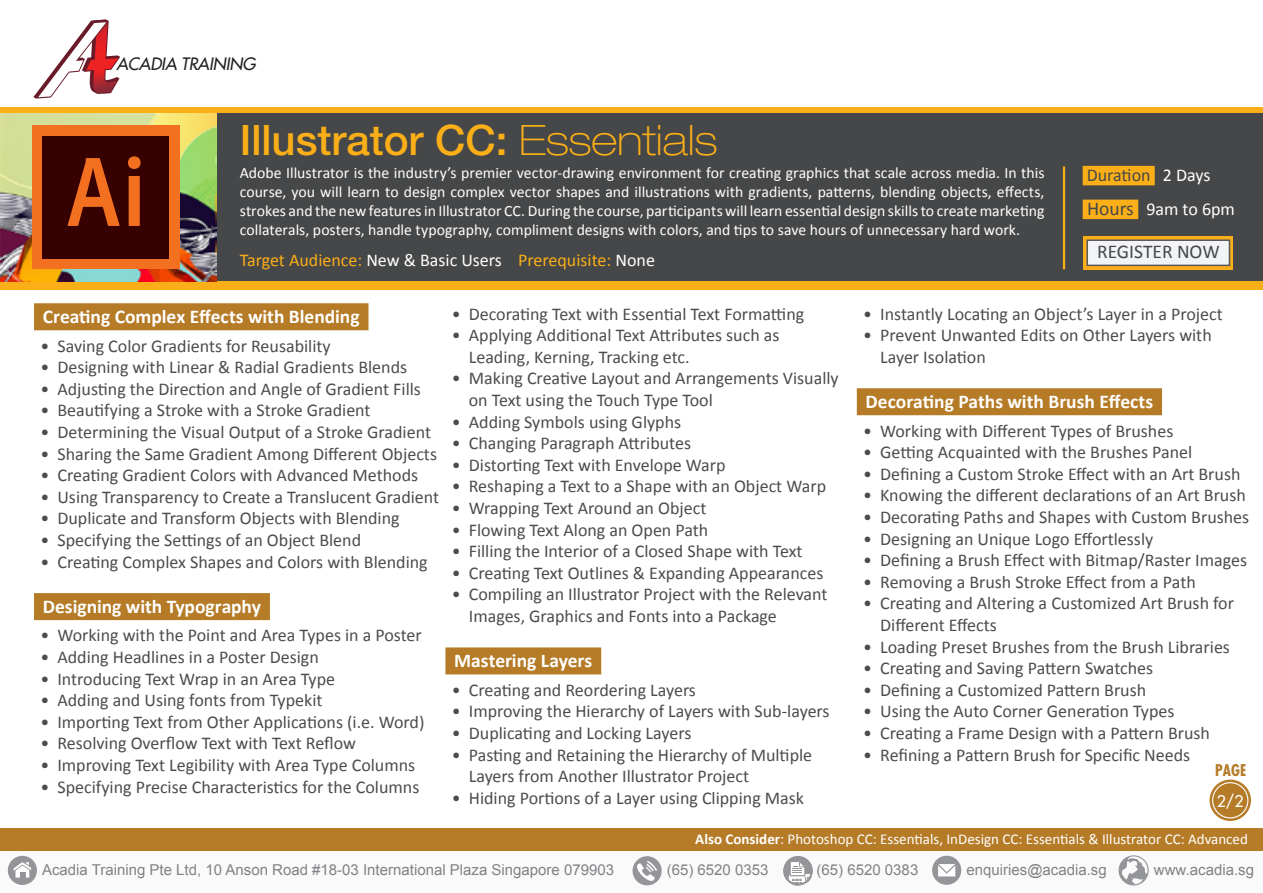
<style>
.page{position:relative;width:1263px;height:893px;background:#fff}
.page>*{position:absolute;margin:0;border:0;box-sizing:border-box;transform-origin:0 0}
.t1{font:500 42px "Helvetica Neue LT Std";color:#faaf18}
.t2{font:700 19.5px "Calibri";color:#fff}
.t3{font:19.5px "Calibri";color:#464748}
.t4{font:18px/21.6px "Calibri";color:#4b4c4d}
.t5{font:18px "Calibri";color:#faaf18}
.t6{font:18px/33.8px "Calibri";color:#fff}
.t7{font:italic 500 16.65px "Futura Std";letter-spacing:-.01em;color:#231f20}
.t8{font:15.75px/18.9px "Calibri";color:#fff;text-align:justify}
.t9{font:700 condensed 15.75px "Futura Std";color:#b57b27}
.t10{font:500 15.75px "Futura Std";color:#fff}
.t11{font:15px "Arial";color:#808285}
.t12{font:15px "Calibri";color:#fff}
.s1{font-weight:100;font-stretch:expanded}
.s2{color:#fff}
.s3{color:#464748}
.s4{font-size:19.5px;color:#464748}
.s5{font-weight:700}
</style>
<div class="page">
<div style="left:0;top:107px;width:1263px;height:182px;background:#faaf18"></div>
<svg style="left:0;top:850px;width:1263px;height:36px"></svg>
<svg style="left:33px;top:19px;width:87px;height:80px"></svg>
<div style="left:8px;top:856px;width:29px;height:29px;background:#939598;border-radius:50%"></div>
<svg style="left:13px;top:862px;width:19px;height:16px"></svg>
<div style="left:20px;top:872px;width:5px;height:8px;background:#939598"></div>
<div style="left:632px;top:856px;width:30px;height:29px;background:#939598;border-radius:50%"></div>
<svg style="left:637px;top:861px;width:20px;height:20px"></svg>
<svg style="left:783px;top:856px;width:30px;height:29px"></svg>
<div style="left:932px;top:856px;width:29px;height:29px;background:#939598;border-radius:50%"></div>
<svg style="left:938px;top:864px;width:17px;height:12px"></svg>
<svg style="left:1119px;top:857px;width:29px;height:28px"></svg>
<div style="left:1118px;top:855px;width:31px;height:30px;border:1px solid #939598;border-radius:50%"></div>
<div style="left:0;top:828px;width:1263px;height:22px;background:#b57b27"></div>
<div style="left:34px;top:303px;width:334px;height:27px;background:#b57b27"></div>
<div style="left:34px;top:593px;width:236px;height:27px;background:#b57b27"></div>
<div style="left:445px;top:647px;width:156px;height:27px;background:#b57b27"></div>
<div style="left:857px;top:388px;width:305px;height:27px;background:#b57b27"></div>
<svg style="left:1209px;top:780px;width:42px;height:41px"></svg>
<div style="left:1212px;top:782px;width:36px;height:36px;border:1px solid #fff;border-radius:50%"></div>
<div style="left:0;top:114px;width:1263px;height:167px;background:#464748"></div>
<div style="left:1083px;top:166px;width:72px;height:19px;background:#faaf18"></div>
<div style="left:1083px;top:200px;width:55px;height:19px;background:#faaf18"></div>
<hr style="left:1063px;top:166px;width:2px;height:103px;background:#faaf18">
<div style="left:1083px;top:236px;width:150px;height:33px;background:linear-gradient(to right,#f0aa1c,#f0aa1c)"></div>
<div style="left:1086px;top:239px;width:144px;height:27px;background:#f2f3f4;border:2px solid #57585a"></div>
<img style="left:0;top:113px;width:216px;height:168px">
<div style="left:32px;top:125px;width:148px;height:144px;background:#f37021"></div>
<div style="left:43px;top:136px;width:126px;height:123px;background:#360100"></div>
<svg style="left:68px;top:156px;width:73px;height:70px"></svg>
<p class="t7" style="left:116px;top:53px;width:140px">ACADIA TRAINING</p>
<h1 class="t1" style="left:240px;top:115px;width:479px">Illustrator CC: <span class="s1">Essentials</span></h1>
<p class="t8" style="left:240px;top:163px;width:806px">Adobe Illustrator is the industry’s premier vector-drawing environment for creating graphics that scale across media. In this course, you will learn to design complex vector shapes and illustrations with gradients, patterns, blending objects, effects, strokes and the new features in Illustrator CC. During the course, participants will learn essential design skills to create marketing collaterals, posters, handle typography, compliment designs with colors, and tips to save hours of unnecessary hard work.</p>
<p class="t5" style="left:240px;top:247px;width:417px">Target Audience: <span class="s2">New &amp; Basic Users</span> Prerequisite: <span class="s2">None</span></p>
<p class="t6" style="left:1087px;top:157px;width:150px"><span class="s3">Duration</span> 2 Days<br><span class="s4">Hours</span> 9am to 6pm</p>
<p class="t3" style="left:1097px;top:238px;width:124px">REGISTER NOW</p>
<p class="t2" style="left:43px;top:302px;width:318px">Creating Complex Effects with Blending</p>
<p class="t4" style="left:40px;top:334px;width:292px">• Saving Color Gradients for Reusability</p>
<p class="t4" style="left:40px;top:356px;width:368px">• Designing with Linear &amp; Radial Gradients Blends</p>
<p class="t4" style="left:40px;top:377px;width:382px">• Adjusting the Direction and Angle of Gradient Fills</p>
<p class="t4" style="left:40px;top:399px;width:332px">• Beautifying a Stroke with a Stroke Gradient</p>
<p class="t4" style="left:40px;top:421px;width:392px">• Determining the Visual Output of a Stroke Gradient</p>
<p class="t4" style="left:40px;top:442px;width:398px">• Sharing the Same Gradient Among Different Objects</p>
<p class="t4" style="left:40px;top:464px;width:379px">• Creating Gradient Colors with Advanced Methods</p>
<p class="t4" style="left:40px;top:485px;width:400px">• Using Transparency to Create a Translucent Gradient</p>
<p class="t4" style="left:40px;top:507px;width:361px">• Duplicate and Transform Objects with Blending</p>
<p class="t4" style="left:40px;top:529px;width:322px">• Specifying the Settings of an Object Blend</p>
<p class="t4" style="left:40px;top:550px;width:389px">• Creating Complex Shapes and Colors with Blending</p>
<p class="t2" style="left:43px;top:592px;width:220px">Designing with Typography</p>
<p class="t4" style="left:40px;top:624px;width:383px">• Working with the Point and Area Types in a Poster</p>
<p class="t4" style="left:40px;top:646px;width:280px">• Adding Headlines in a Poster Design</p>
<p class="t4" style="left:40px;top:667px;width:296px">• Introducing Text Wrap in an Area Type</p>
<p class="t4" style="left:40px;top:689px;width:284px">• Adding and Using fonts from Typekit</p>
<p class="t4" style="left:40px;top:710px;width:386px">• Importing Text from Other Applications (i.e. Word)</p>
<p class="t4" style="left:40px;top:732px;width:317px">• Resolving Overflow Text with Text Reflow</p>
<p class="t4" style="left:40px;top:754px;width:376px">• Improving Text Legibility with Area Type Columns</p>
<p class="t4" style="left:40px;top:775px;width:380px">• Specifying Precise Characteristics for the Columns</p>
<p class="t4" style="left:452px;top:302px;width:354px">• Decorating Text with Essential Text Formatting</p>
<p class="t4" style="left:469px;top:324px;width:312px;text-indent:-17px">• Applying Additional Text Attributes such as<br>Leading, Kerning, Tracking etc.</p>
<p class="t4" style="left:469px;top:367px;width:371px;text-indent:-17px">• Making Creative Layout and Arrangements Visually on Text using the Touch Type Tool</p>
<p class="t4" style="left:452px;top:410px;width:231px">• Adding Symbols using Glyphs</p>
<p class="t4" style="left:452px;top:432px;width:241px">• Changing Paragraph Attributes</p>
<p class="t4" style="left:452px;top:453px;width:275px">• Distorting Text with Envelope Warp</p>
<p class="t4" style="left:452px;top:475px;width:376px">• Reshaping a Text to a Shape with an Object Warp</p>
<p class="t4" style="left:452px;top:497px;width:256px">• Wrapping Text Around an Object</p>
<p class="t4" style="left:452px;top:518px;width:258px">• Flowing Text Along an Open Path</p>
<p class="t4" style="left:452px;top:540px;width:352px">• Filling the Interior of a Closed Shape with Text</p>
<p class="t4" style="left:452px;top:561px;width:373px">• Creating Text Outlines &amp; Expanding Appearances</p>
<p class="t4" style="left:469px;top:583px;width:360px;text-indent:-17px">• Compiling an Illustrator Project with the Relevant<br>Images, Graphics and Fonts into a Package</p>
<p class="t2" style="left:454px;top:647px;width:140px">Mastering Layers</p>
<p class="t4" style="left:452px;top:678px;width:246px">• Creating and Reordering Layers</p>
<p class="t4" style="left:452px;top:700px;width:379px">• Improving the Hierarchy of Layers with Sub-layers</p>
<p class="t4" style="left:452px;top:722px;width:241px">• Duplicating and Locking Layers</p>
<p class="t4" style="left:469px;top:743px;width:345px;text-indent:-17px">• Pasting and Retaining the Hierarchy of Multiple<br>Layers from Another Illustrator Project</p>
<p class="t4" style="left:452px;top:786px;width:354px">• Hiding Portions of a Layer using Clipping Mask</p>
<p class="t4" style="left:863px;top:302px;width:361px">• Instantly Locating an Object’s Layer in a Project</p>
<p class="t4" style="left:880px;top:324px;width:333px;text-indent:-17px">• Prevent Unwanted Edits on Other Layers with<br>Layer Isolation</p>
<p class="t2" style="left:866px;top:387px;width:289px">Decorating Paths with Brush Effects</p>
<p class="t4" style="left:863px;top:419px;width:312px">• Working with Different Types of Brushes</p>
<p class="t4" style="left:863px;top:441px;width:331px">• Getting Acquainted with the Brushes Panel</p>
<p class="t4" style="left:863px;top:462px;width:379px">• Defining a Custom Stroke Effect with an Art Brush</p>
<p class="t4" style="left:863px;top:484px;width:384px">• Knowing the different declarations of an Art Brush</p>
<p class="t4" style="left:863px;top:506px;width:388px">• Decorating Paths and Shapes with Custom Brushes</p>
<p class="t4" style="left:863px;top:527px;width:292px">• Designing an Unique Logo Effortlessly</p>
<p class="t4" style="left:863px;top:549px;width:385px">• Defining a Brush Effect with Bitmap/Raster Images</p>
<p class="t4" style="left:863px;top:570px;width:334px">• Removing a Brush Stroke Effect from a Path</p>
<p class="t4" style="left:880px;top:592px;width:355px;text-indent:-17px">• Creating and Altering a Customized Art Brush for<br>Different Effects</p>
<p class="t4" style="left:863px;top:635px;width:368px">• Loading Preset Brushes from the Brush Libraries</p>
<p class="t4" style="left:863px;top:657px;width:292px">• Creating and Saving Pattern Swatches</p>
<p class="t4" style="left:863px;top:678px;width:284px">• Defining a Customized Pattern Brush</p>
<p class="t4" style="left:863px;top:700px;width:313px">• Using the Auto Corner Generation Types</p>
<p class="t4" style="left:863px;top:722px;width:348px">• Creating a Frame Design with a Pattern Brush</p>
<p class="t4" style="left:863px;top:743px;width:329px">• Refining a Pattern Brush for Specific Needs</p>
<p class="t10" style="left:1217px;top:791px;width:28px">2/2</p>
<p class="t9" style="left:1215px;top:760px;width:33px">PAGE</p>
<p class="t12" style="left:695px;top:829px;width:554px"><span class="s5">Also Consider</span>: Photoshop CC: Essentials, InDesign CC: Essentials &amp; Illustrator CC: Advanced</p>
<p class="t11" style="left:42px;top:859px;width:574px">Acadia Training Pte Ltd, 10 Anson Road #18-03 International Plaza Singapore 079903</p>
<p class="t11" style="left:667px;top:859px;width:103px">(65) 6520 0353</p>
<p class="t11" style="left:816px;top:859px;width:103px">(65) 6520 0383</p>
<p class="t11" style="left:966px;top:859px;width:142px">enquiries@acadia.sg</p>
<p class="t11" style="left:1154px;top:859px;width:102px">www.acadia.sg</p>
</div>
